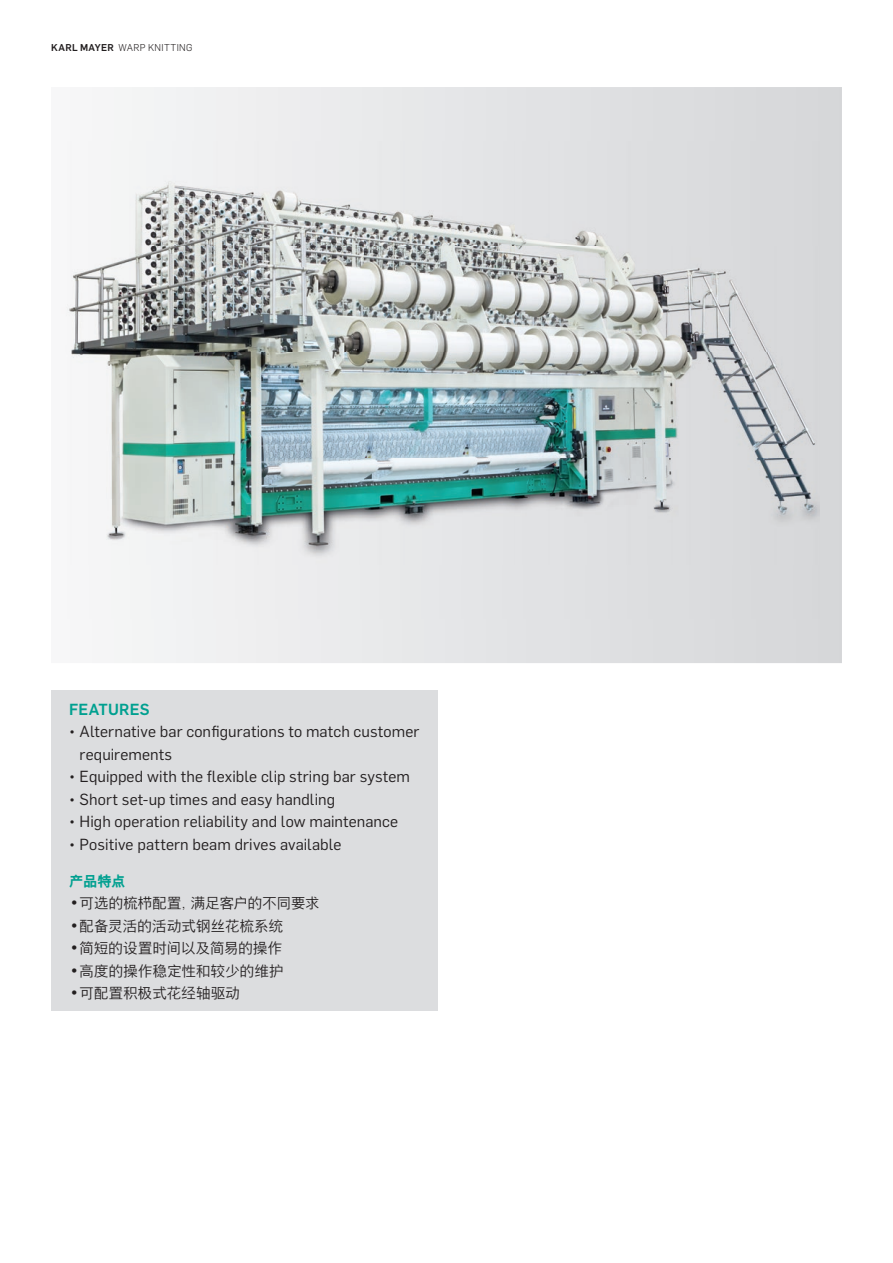
<style>
.page{position:relative;width:893px;height:1263px;background:#fff}
.page>*{position:absolute;margin:0;border:0;box-sizing:border-box;transform-origin:0 0}
.t1{font:15.75px/22.5px "Flama";letter-spacing:.005em;color:#231f20}
.t2{font:500 15.75px "Flama";letter-spacing:.02em;color:#00a090}
.t3{font:300 14.25px "Nimbus Sans CHS";letter-spacing:.02em;color:#231f20}
.t4{font:700 14.25px "Nimbus Sans CHS";color:#00a090}
.t5{font:300 9.75px "Flama";letter-spacing:.04em;color:#231f20}
.s1{font-weight:500}
</style>
<div class="page">
<svg style="left:111px;top:87px;width:731px;height:576px"></svg>
<img style="left:66px;top:141px;width:753px;height:477px">
<div style="left:51px;top:690px;width:387px;height:320px;background:#dcdddf"></div>
<p class="t5" style="left:51px;top:40px;width:143px"><span class="s1">KARL MAYER</span> WARP KNITTING</p>
<p class="t2" style="left:69px;top:697px;width:82px">FEATURES</p>
<p class="t1" style="left:80px;top:720px;width:341px;text-indent:-11px">• alternative bar configurations to match customer requirements</p>
<p class="t1" style="left:69px;top:765px;width:343px">• Equipped with the flexible clip string bar system</p>
<p class="t1" style="left:69px;top:787px;width:268px">• Short set-up times and easy handling</p>
<p class="t1" style="left:69px;top:810px;width:331px">• High operation reliability and low maintenance</p>
<p class="t1" style="left:69px;top:832px;width:274px">• positive pattern beam drives available</p>
<p class="t4" style="left:69px;top:872px;width:58px">产品特点</p>
<p class="t3" style="left:69px;top:895px;width:252px">• 可选的梳栉配置，满足客户的不同要求</p>
<p class="t3" style="left:69px;top:917px;width:216px">• 配备灵活的活动式钢丝花梳系统</p>
<p class="t3" style="left:69px;top:940px;width:215px">• 简短的设置时间以及简易的操作</p>
<p class="t3" style="left:69px;top:962px;width:216px">• 高度的操作稳定性和较少的维护</p>
<p class="t3" style="left:69px;top:985px;width:172px">• 可配置积极式花经轴驱动</p>
</div>
